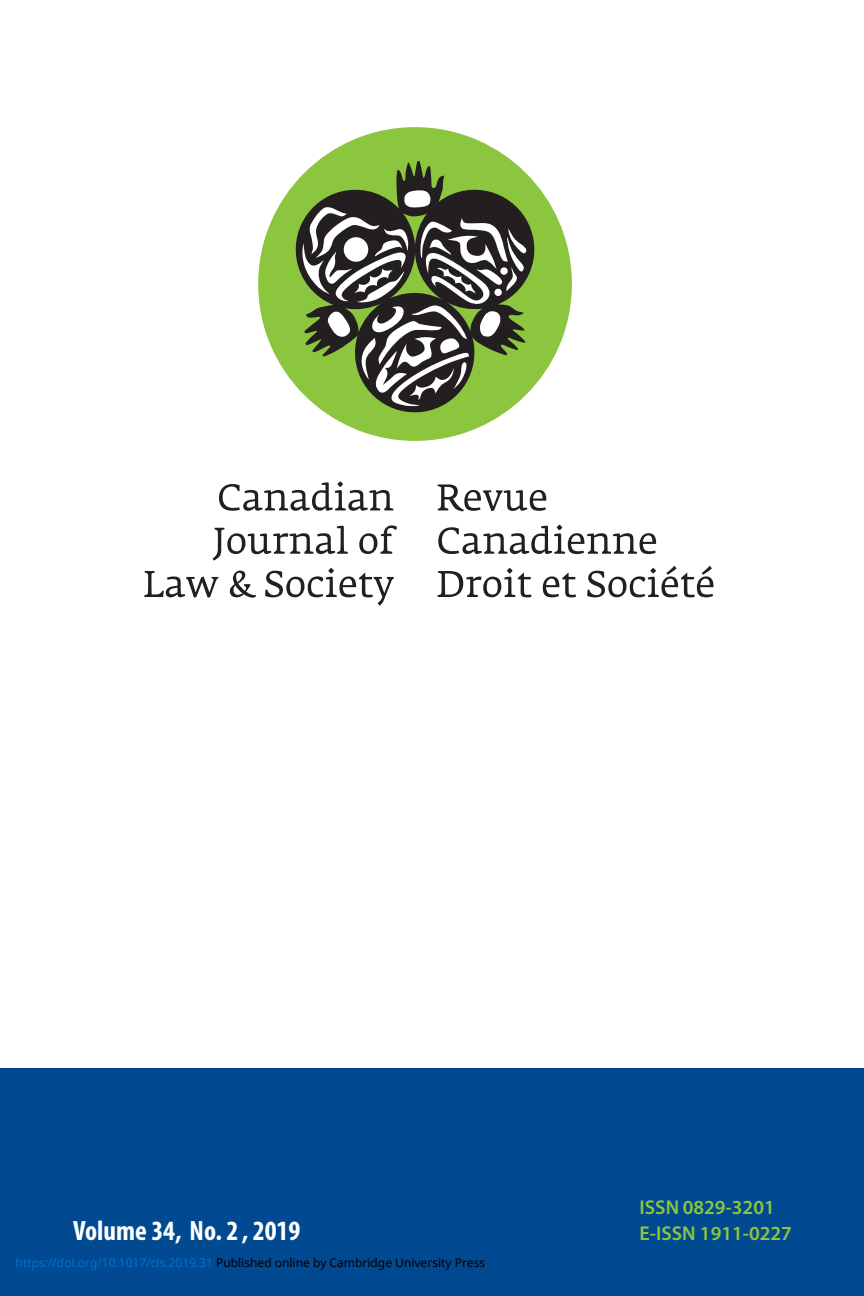
<style>
.page{position:relative;width:864px;height:1296px;background:#fff}
.page>*{position:absolute;margin:0;border:0;box-sizing:border-box;transform-origin:0 0}
.t1{font:700 condensed 28px "Myriad Pro";color:#fff}
.t2{font:600 20px/26px "Myriad Pro";color:#8cc63e}
.t3{font:12px "Noto Sans";color:#000}
.s1{color:#0172cf}
</style>
<div class="page">
<div style="left:0;top:1069px;width:864px;height:227px;background:#014990"></div>
<div style="left:258px;top:127px;width:314px;height:314px;background:#8cc63e;border-radius:50%"></div>
<svg style="left:292px;top:161px;width:246px;height:255px"></svg>
<svg style="left:219px;top:481px;width:174px;height:30px"></svg>
<svg style="left:213px;top:526px;width:135px;height:35px"></svg>
<svg style="left:359px;top:525px;width:38px;height:29px"></svg>
<svg style="left:144px;top:571px;width:74px;height:27px"></svg>
<svg style="left:230px;top:571px;width:26px;height:27px"></svg>
<svg style="left:265px;top:568px;width:129px;height:38px"></svg>
<svg style="left:438px;top:484px;width:108px;height:27px"></svg>
<svg style="left:438px;top:525px;width:218px;height:29px"></svg>
<svg style="left:438px;top:568px;width:93px;height:29px"></svg>
<svg style="left:543px;top:573px;width:33px;height:24px"></svg>
<svg style="left:587px;top:566px;width:127px;height:31px"></svg>
<p class="t1" style="left:73px;top:1221px;width:229px">Volume 34, No. 2 , 2019</p>
<p class="t3" style="left:16px;top:1255px;width:471px"><span class="s1">https://doi.org/10.1017/cls.2019.31</span> Published online by Cambridge University Press</p>
<p class="t2" style="left:640px;top:1196px;width:154px">ISSN 0829-3201<br>E-ISSN 1911-0227</p>
</div>
